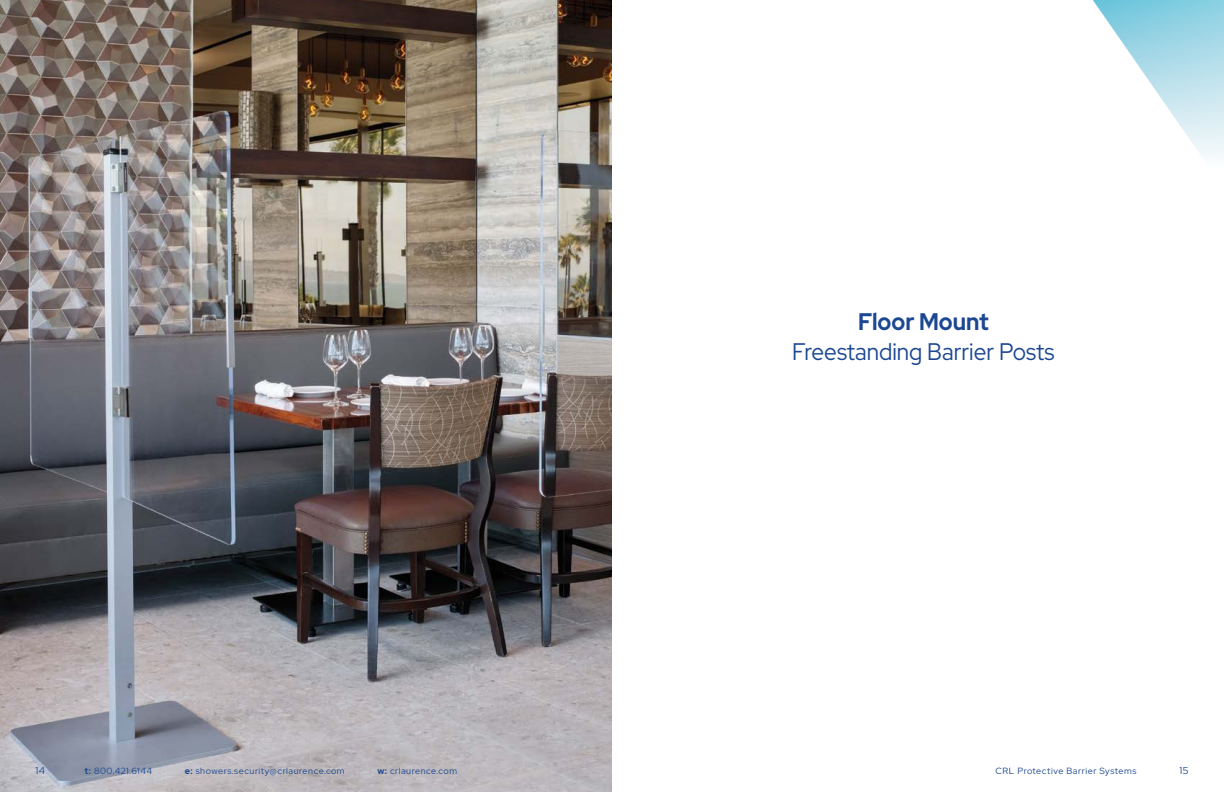
<style>
.page{position:relative;width:1224px;height:792px;background:#fff}
.page>*{position:absolute;margin:0;border:0;box-sizing:border-box;transform-origin:0 0}
.t1{font:24px "Red Hat Display";color:#1c4792;scale:.94 1}
.t2{font:700 24px "Red Hat Display";color:#1c4792;scale:.94 1}
.t3{font:10px "Red Hat Display";color:#1c4792}
.t4{font:9px "Red Hat Display";letter-spacing:.06em;color:#1c4792}
.s1{font-weight:700}
</style>
<div class="page">
<img style="left:0;top:0;width:612px;height:792px">
<svg style="left:1093px;top:0;width:131px;height:157px"></svg>
<h1 class="t2" style="left:858px;top:306px;width:140px">Floor Mount</h1>
<h1 class="t1" style="left:792px;top:336px;width:281px">Freestanding Barrier Posts</h1>
<p class="t3" style="left:36px;top:764px;width:11px">14</p>
<p class="t4" style="left:84px;top:765px;width:69px"><span class="s1">t:</span> 800.421.6144</p>
<p class="t4" style="left:185px;top:765px;width:161px"><span class="s1">e:</span> showers.security@crlaurence.com</p>
<p class="t4" style="left:377px;top:765px;width:81px"><span class="s1">w:</span> crlaurence.com</p>
<p class="t4" style="left:996px;top:765px;width:142px">CRL Protective Barrier Systems</p>
<p class="t3" style="left:1180px;top:764px;width:10px">15</p>
</div>
